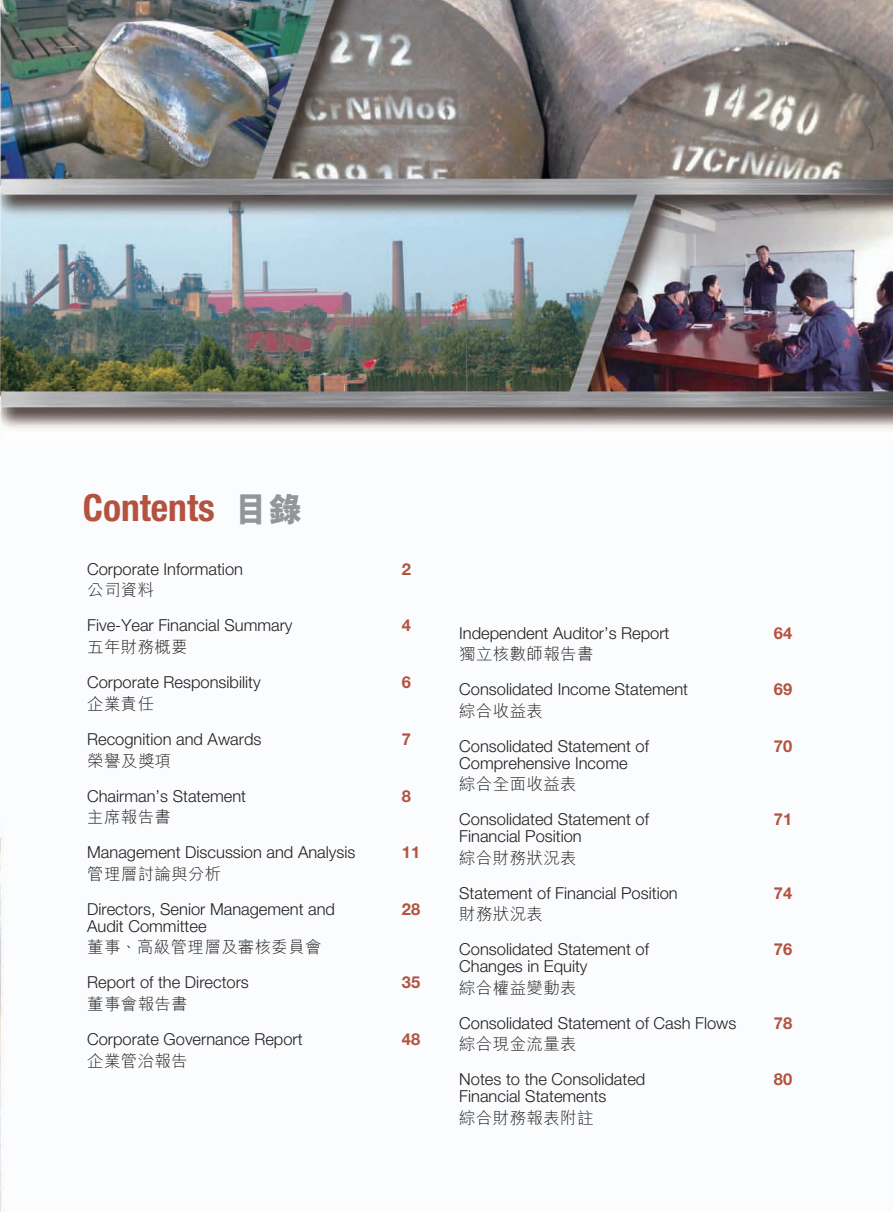
<style>
.page{position:relative;width:893px;height:1212px;background:#fff}
.page>*{position:absolute;margin:0;border:0;box-sizing:border-box;transform-origin:0 0}
.t1{font:700 condensed 37.5px "Helvetica Neue LT Std";color:#b45240}
._00_txt_E{font:300 16.5px/16.5px "Helvetica Neue LT Std";color:#231f20}
._000_txt_C{font:300 16.5px "M Hei HK";letter-spacing:.02em;color:#231f20}
.t2{font:700 16.5px "Helvetica Neue LT Std";color:#b45240}
.s1{font-family:"M Hei HK";font-weight:800;font-stretch:normal;font-size:34.5px;color:#939598}
</style>
<div class="page">
<img style="left:0;top:0;width:893px;height:1212px">
<p class="t1" style="left:83px;top:485px;width:221px">Contents <span class="s1">目錄</span></p>
<p class="_00_txt_E" style="left:87px;top:560px;width:157px">Corporate Information</p>
<p class="t2" style="left:402px;top:558px;width:11px">2</p>
<p class="_000_txt_C" style="left:87px;top:582px;width:68px">公司資料</p>
<p class="_00_txt_E" style="left:87px;top:617px;width:207px">Five﹣Year Financial Summary</p>
<p class="t2" style="left:402px;top:615px;width:11px">4</p>
<p class="_000_txt_C" style="left:87px;top:639px;width:102px">五年財務概要</p>
<p class="_00_txt_E" style="left:87px;top:674px;width:175px">Corporate Responsibility</p>
<p class="t2" style="left:402px;top:672px;width:11px">6</p>
<p class="_000_txt_C" style="left:87px;top:695px;width:68px">企業責任</p>
<p class="_00_txt_E" style="left:87px;top:730px;width:176px">Recognition and Awards</p>
<p class="t2" style="left:402px;top:729px;width:11px">7</p>
<p class="_000_txt_C" style="left:87px;top:752px;width:85px">榮譽及獎項</p>
<p class="_00_txt_E" style="left:87px;top:787px;width:160px">Chairman’s Statement</p>
<p class="t2" style="left:402px;top:785px;width:11px">8</p>
<p class="_000_txt_C" style="left:87px;top:809px;width:85px">主席報告書</p>
<p class="_00_txt_E" style="left:87px;top:844px;width:270px">Management Discussion and Analysis</p>
<p class="t2" style="left:402px;top:842px;width:20px">11</p>
<p class="_000_txt_C" style="left:87px;top:865px;width:136px">管理層討論與分析</p>
<p class="_00_txt_E" style="left:87px;top:900px;width:249px">Directors, Senior Management and<br>Audit Committee</p>
<p class="t2" style="left:402px;top:899px;width:20px">28</p>
<p class="_000_txt_C" style="left:87px;top:939px;width:236px">董事、高級管理層及審核委員會</p>
<p class="_00_txt_E" style="left:87px;top:974px;width:163px">Report of the Directors</p>
<p class="t2" style="left:402px;top:972px;width:20px">35</p>
<p class="_000_txt_C" style="left:87px;top:995px;width:102px">董事會報告書</p>
<p class="_00_txt_E" style="left:87px;top:1030px;width:217px">Corporate Governance Report</p>
<p class="t2" style="left:402px;top:1029px;width:20px">48</p>
<p class="_000_txt_C" style="left:87px;top:1052px;width:102px">企業管治報告</p>
<p class="_00_txt_E" style="left:459px;top:624px;width:212px">Independent Auditor’s Report</p>
<p class="t2" style="left:774px;top:623px;width:20px">64</p>
<p class="_000_txt_C" style="left:459px;top:646px;width:136px">獨立核數師報告書</p>
<p class="_00_txt_E" style="left:459px;top:681px;width:230px">Consolidated Income Statement</p>
<p class="t2" style="left:774px;top:679px;width:20px">69</p>
<p class="_000_txt_C" style="left:459px;top:703px;width:85px">綜合收益表</p>
<p class="_00_txt_E" style="left:459px;top:738px;width:191px">Consolidated Statement of<br>Comprehensive Income</p>
<p class="t2" style="left:774px;top:736px;width:20px">70</p>
<p class="_000_txt_C" style="left:459px;top:776px;width:119px">綜合全面收益表</p>
<p class="_00_txt_E" style="left:459px;top:811px;width:191px">Consolidated Statement of<br>Financial Position</p>
<p class="t2" style="left:774px;top:809px;width:20px">71</p>
<p class="_000_txt_C" style="left:459px;top:849px;width:119px">綜合財務狀況表</p>
<p class="_00_txt_E" style="left:459px;top:884px;width:220px">Statement of Financial Position</p>
<p class="t2" style="left:774px;top:882px;width:20px">74</p>
<p class="_000_txt_C" style="left:459px;top:906px;width:85px">財務狀況表</p>
<p class="_00_txt_E" style="left:459px;top:941px;width:191px">Consolidated Statement of<br>Changes in Equity</p>
<p class="t2" style="left:774px;top:939px;width:20px">76</p>
<p class="_000_txt_C" style="left:459px;top:979px;width:119px">綜合權益變動表</p>
<p class="_00_txt_E" style="left:459px;top:1014px;width:279px">Consolidated Statement of Cash Flows</p>
<p class="t2" style="left:774px;top:1012px;width:20px">78</p>
<p class="_000_txt_C" style="left:459px;top:1036px;width:119px">綜合現金流量表</p>
<p class="_00_txt_E" style="left:459px;top:1071px;width:188px">Notes to the Consolidated<br>Financial Statements</p>
<p class="t2" style="left:774px;top:1069px;width:20px">80</p>
<p class="_000_txt_C" style="left:459px;top:1109px;width:136px">綜合財務報表附註</p>
</div>
